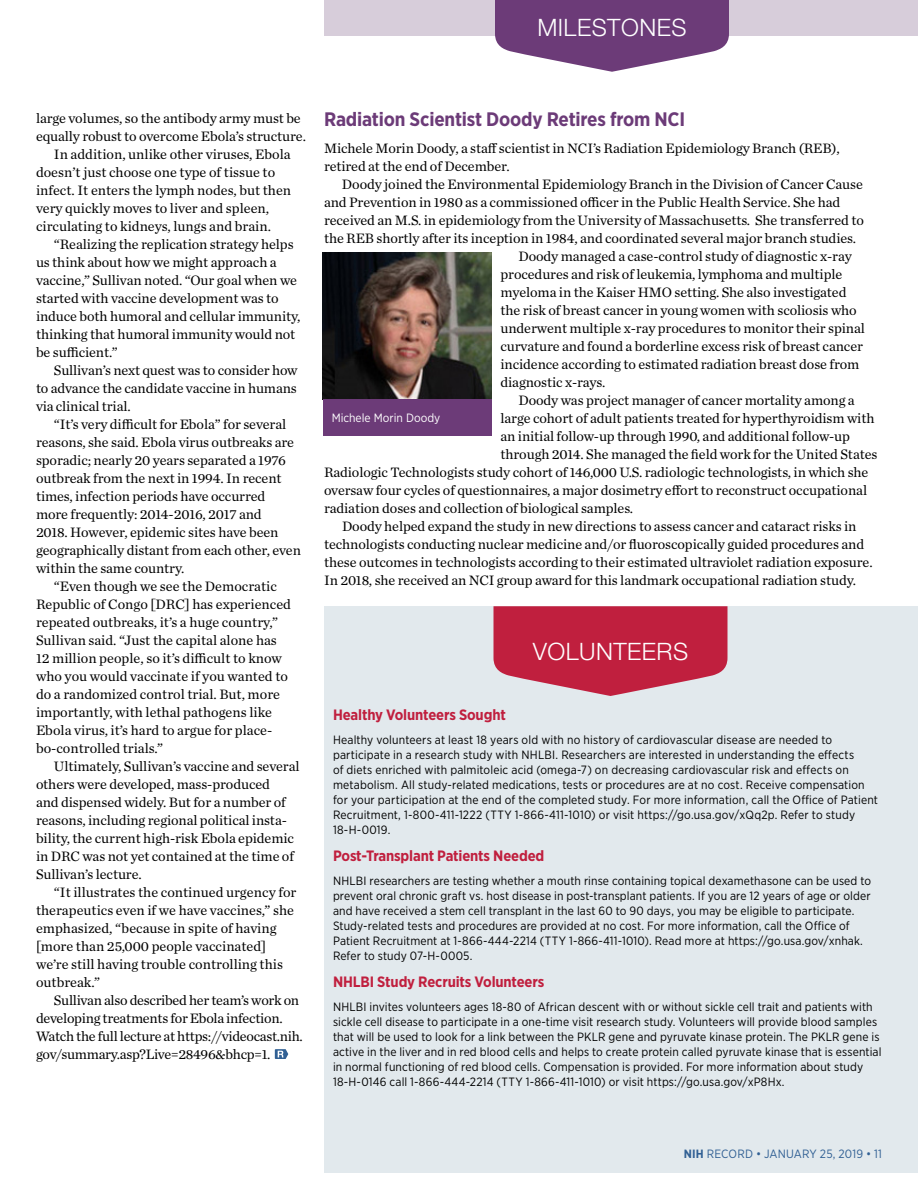
<style>
.page{position:relative;width:918px;height:1188px;background:#fff}
.page>*{position:absolute;margin:0;border:0;box-sizing:border-box;transform-origin:0 0}
.Page_jump{font:300 24px "Helvetica Neue LT Std";letter-spacing:.02em;color:#fff}
.Head__Milestones{font:700 19.5px "Gotham Narrow";letter-spacing:-.01em;color:#6c3b78}
.Head__Volunteers{font:700 15px "Gotham Narrow";letter-spacing:-.01em;color:#c01f3e}
.Body_1{font:14.25px/18px "Chronicle Text G1";letter-spacing:-.005em;color:#000}
.Body_1_paragraph_1{font:14.25px/18px "Chronicle Text G1";letter-spacing:-.005em;color:#000}
.Body_2__Briefs_and_S{font:12px/15px "Gotham Narrow";letter-spacing:.01em;color:#000}
.Body_2__Briefs_and_S-2{font:12px "Gotham Narrow";letter-spacing:.01em;color:#316094}
.Photo_caption_revers{font:12px "Gotham Narrow";color:#fff}
.s1{font-weight:700}
</style>
<div class="page">
<div style="left:324px;top:606px;width:594px;height:567px;background:#e2e9ed"></div>
<div style="left:324px;top:0;width:594px;height:35px;background:#d7cdda"></div>
<svg style="left:495px;top:0;width:234px;height:72px"></svg>
<svg style="left:494px;top:606px;width:234px;height:90px;background:#c43a56"></svg>
<img style="left:323px;top:252px;width:169px;height:147px">
<div style="left:323px;top:399px;width:169px;height:37px;background:#6c3b78"></div>
<svg style="left:275px;top:1049px;width:13px;height:10px"></svg>
<p class="Page_jump" style="left:537px;top:13px;width:151px">MILESTONES</p>
<p class="Body_1" style="left:36px;top:108px;width:272px">large volumes, so the antibody army must be equally robust to overcome Ebola’s structure.</p>
<p class="Body_1" style="left:36px;top:144px;width:257px;text-indent:18px">In addition, unlike other viruses, Ebola doesn’t just choose one type of tissue to infect. It enters the lymph nodes, but then very quickly moves to liver and spleen, circulating to kidneys, lungs and brain.</p>
<p class="Body_1" style="left:36px;top:234px;width:266px;text-indent:18px">“Realizing the replication strategy helps us think about how we might approach a vaccine,” Sullivan noted. “Our goal when we started with vaccine development was to induce both humoral and cellular immunity, thinking that humoral immunity would not be sufficient.”</p>
<p class="Body_1" style="left:36px;top:360px;width:263px;text-align:justify;text-indent:18px">Sullivan’s next quest was to consider how to advance the candidate vaccine in humans via clinical trial.</p>
<p class="Body_1" style="left:36px;top:414px;width:267px;text-indent:18px">“It’s very difficult for Ebola” for several reasons, she said. Ebola virus outbreaks are sporadic; nearly 20 years separated a 1976 outbreak from the next in 1994. In recent times, infection periods have occurred more frequently: 2014-2016, 2017 and<br>2018. However, epidemic sites have been geographically distant from each other, even within the same country.</p>
<p class="Body_1" style="left:36px;top:576px;width:257px;text-indent:18px">“Even though we see the Democratic Republic of Congo [DRC] has experienced repeated outbreaks, it’s a huge country,” Sullivan said. “Just the capital alone has 12 million people, so it’s difficult to know who you would vaccinate if you wanted to do a randomized control trial. But, more importantly, with lethal pathogens like Ebola virus, it’s hard to argue for place&shy;bo-controlled trials.”</p>
<p class="Body_1" style="left:36px;top:756px;width:265px;text-indent:18px">Ultimately, Sullivan’s vaccine and several others were developed, mass-produced<br>and dispensed widely. But for a number of reasons, including regional political insta&shy;bility, the current high-risk Ebola epidemic in DRC was not yet contained at the time of Sullivan’s lecture.</p>
<p class="Body_1" style="left:36px;top:882px;width:262px;text-indent:18px">“It illustrates the continued urgency for therapeutics even if we have vaccines,” she emphasized, “because in spite of having [more than 25,000 people vaccinated] we’re still having trouble controlling this outbreak.”</p>
<p class="Body_1" style="left:36px;top:990px;width:268px;text-indent:18px">Sullivan also described her team’s work on developing treatments for Ebola infection.<br>Watch the full lecture at https://videocast.nih. gov/summary.asp?Live=28496&amp;bhcp=1.</p>
<p class="Head__Milestones" style="left:324px;top:107px;width:363px">Radiation Scientist Doody Retires from NCI</p>
<p class="Body_1_paragraph_1" style="left:324px;top:138px;width:517px">Michele Morin Doody, a staff scientist in NCI’s Radiation Epidemiology Branch (REB), retired at the end of December.</p>
<p class="Body_1" style="left:324px;top:174px;width:541px;text-indent:18px">Doody joined the Environmental Epidemiology Branch in the Division of Cancer Cause and Prevention in 1980 as a commissioned officer in the Public Health Service. She had received an M.S. in epidemiology from the University of Massachusetts. She transferred to the REB shortly after its inception in 1984, and coordinated several major branch studies.</p>
<p class="Body_1" style="left:501px;top:246px;width:366px;text-indent:18px">Doody managed a case-control study of diagnostic x-ray procedures and risk of leukemia, lymphoma and multiple myeloma in the Kaiser HMO setting. She also investigated the risk of breast cancer in young women with scoliosis who underwent multiple x-ray procedures to monitor their spinal curvature and found a borderline excess risk of breast cancer incidence according to estimated radiation breast dose from diagnostic x-rays.</p>
<p class="Body_1" style="left:519px;top:390px;width:338px">Doody was project manager of cancer mortality among a</p>
<p class="Body_1" style="left:501px;top:408px;width:375px">large cohort of adult patients treated for hyperthyroidism with</p>
<p class="Body_1" style="left:501px;top:426px;width:351px">an initial follow-up through 1990, and additional follow-up</p>
<p class="Body_1" style="left:501px;top:444px;width:379px">through 2014. She managed the field work for the United States</p>
<p class="Body_1" style="left:324px;top:462px;width:546px">Radiologic Technologists study cohort of 146,000 U.S. radiologic technologists, in which she</p>
<p class="Body_1" style="left:324px;top:480px;width:545px">oversaw four cycles of questionnaires, a major dosimetry effort to reconstruct occupational</p>
<p class="Body_1" style="left:324px;top:498px;width:311px">radiation doses and collection of biological samples.</p>
<p class="Body_1" style="left:324px;top:516px;width:550px;text-indent:18px">Doody helped expand the study in new directions to assess cancer and cataract risks in technologists conducting nuclear medicine and/or fluoroscopically guided procedures and these outcomes in technologists according to their estimated ultraviolet radiation exposure.<br>In 2018, she received an NCI group award for this landmark occupational radiation study.</p>
<p class="Photo_caption_revers" style="left:332px;top:411px;width:110px">Michele Morin Doody</p>
<p class="Page_jump" style="left:533px;top:637px;width:157px">VOLUNTEERS</p>
<p class="Head__Volunteers" style="left:333px;top:705px;width:174px">Healthy Volunteers Sought</p>
<p class="Body_2__Briefs_and_S" style="left:333px;top:732px;width:547px">Healthy volunteers at least 18 years old with no history of cardiovascular disease are needed to participate in a research study with NHLBI. Researchers are interested in understanding the effects<br>of diets enriched with palmitoleic acid (omega-7) on decreasing cardiovascular risk and effects on metabolism. All study-related medications, tests or procedures are at no cost. Receive compensation for your participation at the end of the completed study. For more information, call the Office of Patient Recruitment, 1-800-411-1222 (TTY 1-866-411-1010) or visit https://go.usa.gov/xQq2p. Refer to study 18-H-0019.</p>
<p class="Head__Volunteers" style="left:333px;top:846px;width:213px">Post-Transplant Patients Needed</p>
<p class="Body_2__Briefs_and_S" style="left:333px;top:873px;width:540px">NHLBI researchers are testing whether a mouth rinse containing topical dexamethasone can be used to prevent oral chronic graft vs. host disease in post-transplant patients. If you are 12 years of age or older and have received a stem cell transplant in the last 60 to 90 days, you may be eligible to participate.<br>Study-related tests and procedures are provided at no cost. For more information, call the Office of Patient Recruitment at 1-866-444-2214 (TTY 1-866-411-1010). Read more at https://go.usa.gov/xnhak.<br>Refer to study 07-H-0005.</p>
<p class="Head__Volunteers" style="left:333px;top:972px;width:213px">NHLBI Study Recruits Volunteers</p>
<p class="Body_2__Briefs_and_S" style="left:333px;top:999px;width:550px">NHLBI invites volunteers ages 18-80 of African descent with or without sickle cell trait and patients with sickle cell disease to participate in a one-time visit research study. Volunteers will provide blood samples that will be used to look for a link between the PKLR gene and pyruvate kinase protein. The PKLR gene is active in the liver and in red blood cells and helps to create protein called pyruvate kinase that is essential in normal functioning of red blood cells. Compensation is provided. For more information about study 18-H-0146 call 1-866-444-2214 (TTY 1-866-411-1010) or visit https://go.usa.gov/xP8Hx.</p>
<p class="Body_2__Briefs_and_S-2" style="left:684px;top:1146px;width:200px"><span class="s1">NIH</span> RECORD • JANUARY 25, 2019 • 11</p>
</div>
